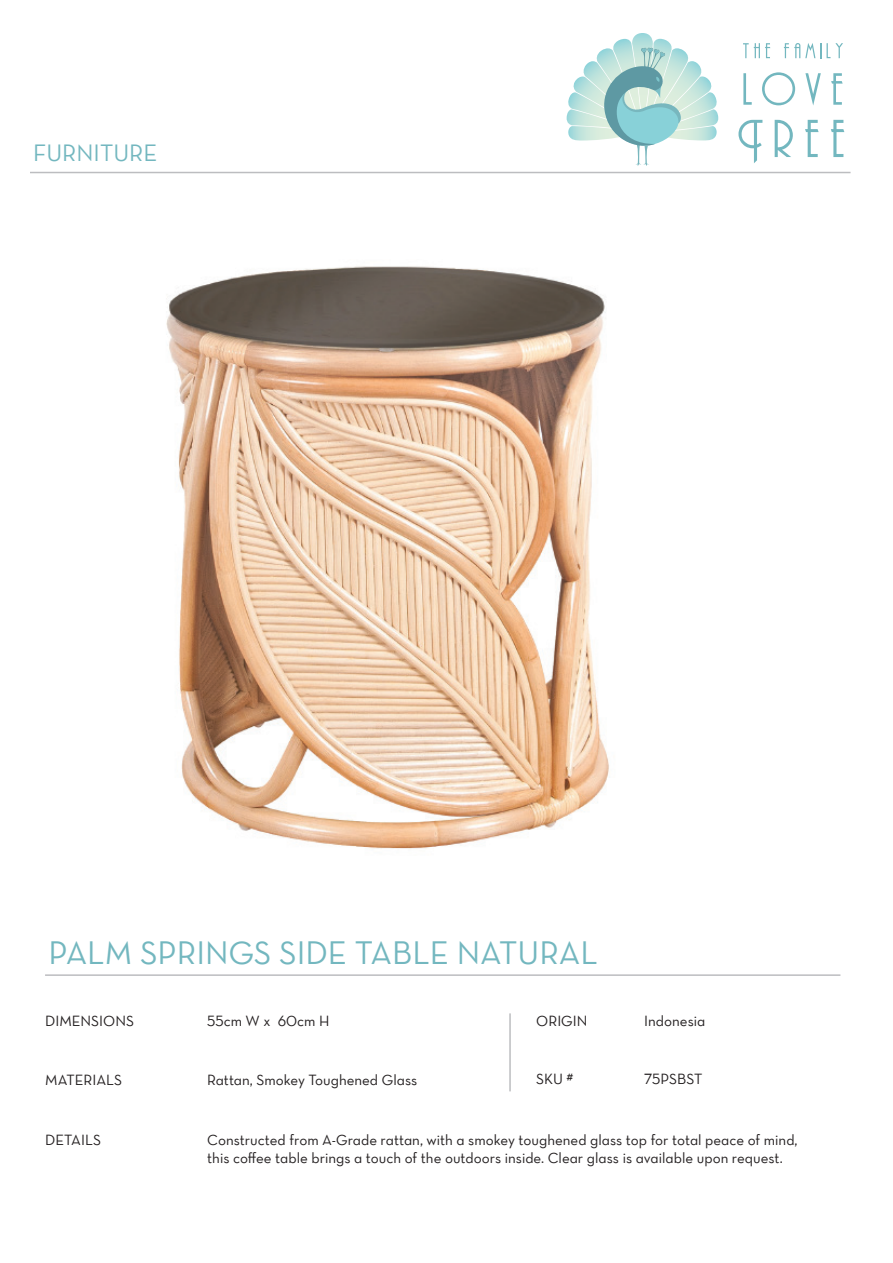
<style>
.page{position:relative;width:893px;height:1263px;background:#fff}
.page>*{position:absolute;margin:0;border:0;box-sizing:border-box;transform-origin:0 0}
.t1{font:33px "Neutra Text Book Alt";color:#73b7bf}
.t2{font:24px "Neutra Text Book Alt";color:#73b7bf}
.t3{font:15px/18px "Neutra Text Book Alt";color:#231f20}
</style>
<div class="page">
<hr style="left:30px;top:172px;width:820px;height:1px;background:#bcbdc0">
<hr style="left:45px;top:974px;width:795px;height:2px;background:#bcbdc0">
<svg style="left:743px;top:43px;width:27px;height:15px"></svg>
<svg style="left:784px;top:43px;width:59px;height:15px"></svg>
<svg style="left:743px;top:73px;width:9px;height:32px"></svg>
<svg style="left:762px;top:72px;width:33px;height:33px"></svg>
<svg style="left:805px;top:73px;width:16px;height:32px"></svg>
<svg style="left:831px;top:73px;width:12px;height:32px"></svg>
<svg style="left:738px;top:120px;width:24px;height:43px"></svg>
<svg style="left:775px;top:120px;width:18px;height:37px"></svg>
<svg style="left:805px;top:120px;width:14px;height:37px"></svg>
<svg style="left:831px;top:120px;width:13px;height:37px"></svg>
<svg style="left:566px;top:33px;width:152px;height:133px"></svg>
<hr style="left:509px;top:1013px;width:2px;height:78px;background:#bcbdc0">
<img style="left:166px;top:266px;width:443px;height:583px">
<h2 class="t2" style="left:33px;top:138px;width:126px">FURNITURE</h2>
<h1 class="t1" style="left:48px;top:933px;width:551px">PALM SPRINGS SIDE TABLE NATURAL</h1>
<p class="t3" style="left:45px;top:1012px;width:90px">DIMENSIONS</p>
<p class="t3" style="left:207px;top:1012px;width:124px">55cm W x 60cm H</p>
<p class="t3" style="left:45px;top:1071px;width:78px">MATERIALS</p>
<p class="t3" style="left:207px;top:1071px;width:212px">Rattan, Smokey Toughened Glass</p>
<p class="t3" style="left:536px;top:1012px;width:53px">ORIGIN</p>
<p class="t3" style="left:644px;top:1012px;width:63px">Indonesia</p>
<p class="t3" style="left:536px;top:1070px;width:39px">SKU #</p>
<p class="t3" style="left:644px;top:1070px;width:60px">75PSBST</p>
<p class="t3" style="left:45px;top:1131px;width:57px">DETAILS</p>
<p class="t3" style="left:207px;top:1131px;width:592px">Constructed from A-Grade rattan, with a smokey toughened glass top for total peace of mind, this coffee table brings a touch of the outdoors inside. Clear glass is available upon request.</p>
</div>
